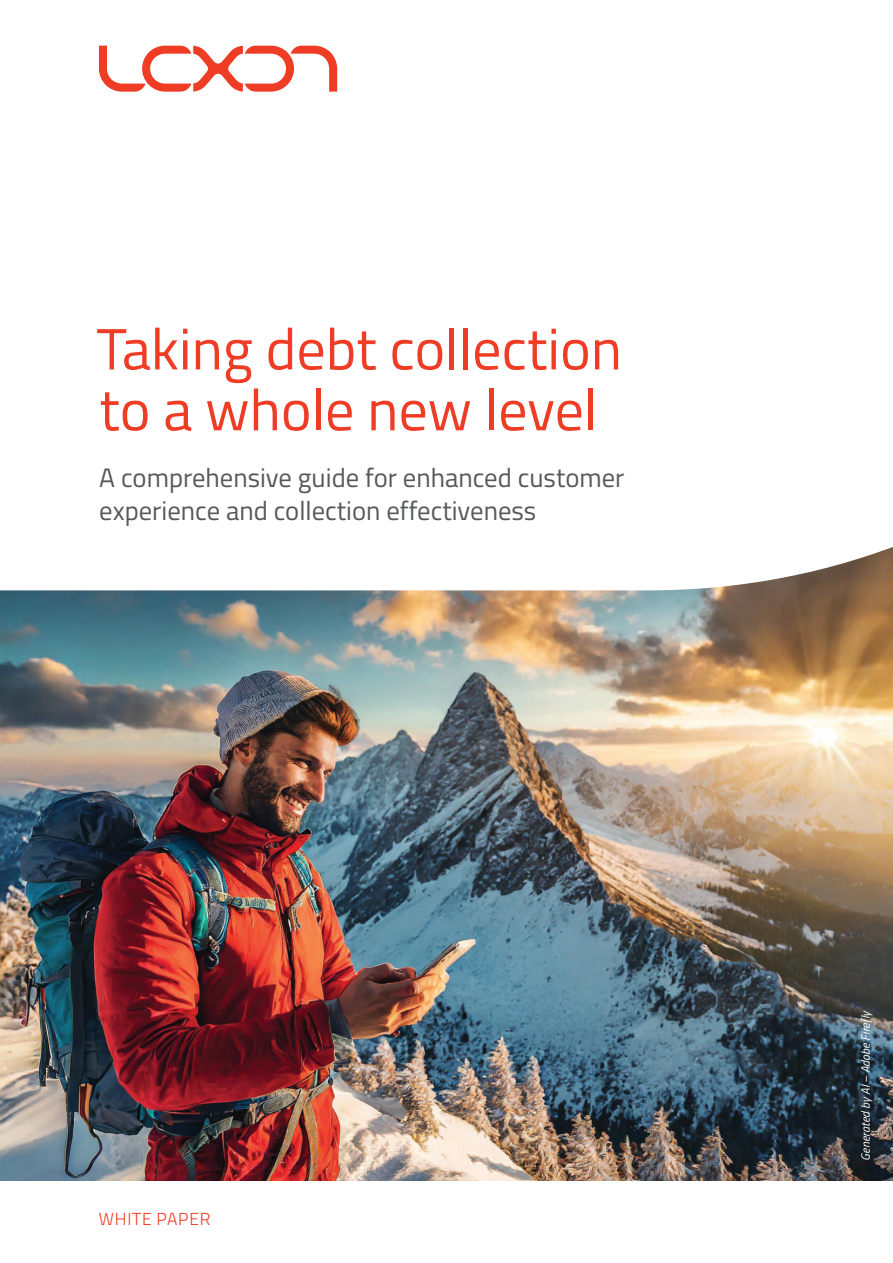
<style>
.page{position:relative;width:893px;height:1263px;background:#fff}
.page>*{position:absolute;margin:0;border:0;box-sizing:border-box;transform-origin:0 0}
.t1{font:58.2px/60.9px "Titillium Web";color:#ef3c25}
.t2{font:26.7px/32.5px "Titillium Web";color:#57585a}
.t3{font:300 17.4px "Titillium Web";letter-spacing:.05em;color:#ef3c25}
.t4{font:italic 12px "Titillium Web";color:#fff}
</style>
<div class="page">
<img style="left:0;top:590px;width:893px;height:591px">
<svg style="left:675px;top:547px;width:218px;height:43px"></svg>
<svg style="left:99px;top:46px;width:238px;height:46px"></svg>
<h1 class="t1" style="left:96px;top:317px;width:527px">Taking debt collection to a whole new level</h1>
<p class="t2" style="left:99px;top:461px;width:527px">A comprehensive guide for enhanced customer experience and collection effectiveness</p>
<p class="t3" style="left:99px;top:1205px;width:113px">WHITE PAPER</p>
<p class="t4" style="left:856px;top:1160px;width:152px;rotate:-90deg">Generated by AI – Adobe Firefly</p>
</div>
